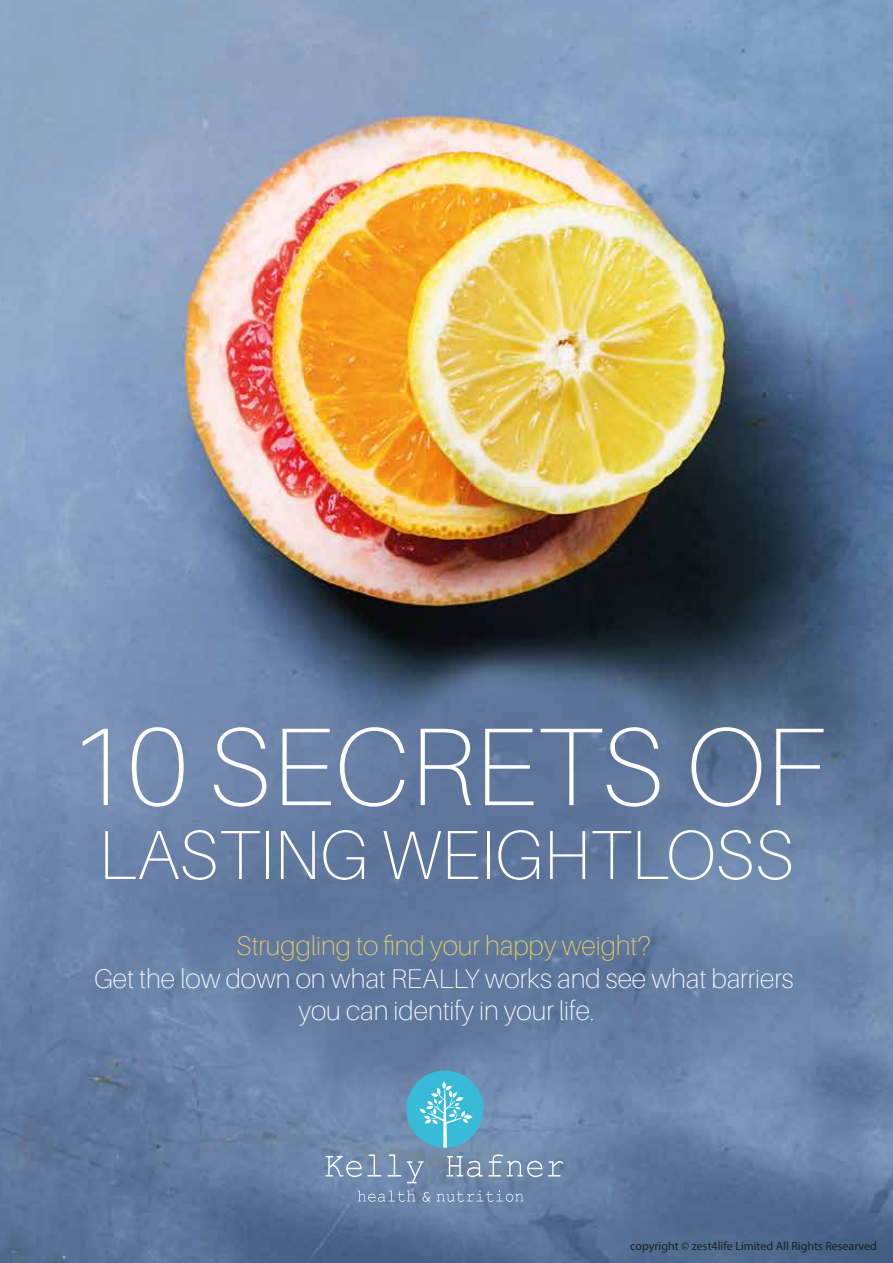
<style>
.page{position:relative;width:893px;height:1263px;background:#fff}
.page>*{position:absolute;margin:0;border:0;box-sizing:border-box;transform-origin:0 0}
.t1{font:100 110.7px "Aileron";color:#fff}
.t2{font:100 69.45px "Aileron";color:#fff}
.t3{font:100 27px/32.4px "Aileron";color:#fff;text-align:center}
.t4{font:100 27px "Aileron";color:#e9d161}
.t5{font:12px "Myriad Pro";color:#1d1d1b}
</style>
<div class="page">
<img style="left:0;top:0;width:893px;height:1263px">
<div style="left:406px;top:1070px;width:77px;height:78px;background:#38bbd8;border-radius:50%"></div>
<svg style="left:464px;top:1114px;width:9px;height:5px"></svg>
<svg style="left:420px;top:1081px;width:49px;height:67px"></svg>
<svg style="left:326px;top:1154px;width:55px;height:23px"></svg>
<svg style="left:387px;top:1154px;width:14px;height:22px"></svg>
<svg style="left:407px;top:1161px;width:17px;height:22px"></svg>
<svg style="left:446px;top:1154px;width:96px;height:23px;background:#8a9fb8"></svg>
<svg style="left:548px;top:1161px;width:15px;height:15px"></svg>
<svg style="left:358px;top:1190px;width:57px;height:12px"></svg>
<svg style="left:437px;top:1190px;width:86px;height:12px"></svg>
<svg style="left:422px;top:1192px;width:8px;height:10px"></svg>
<h1 class="t1" style="left:68px;top:706px;width:759px">10 SECRETS OF</h1>
<h2 class="t2" style="left:99px;top:817px;width:697px">LASTING WEIGHTLOSS</h2>
<p class="t4" style="left:236px;top:931px;width:416px">Struggling to find your happy weight?</p>
<p class="t3" style="left:94px;top:962px;width:701px">Get the low down on what REALLY works and see what barriers you can identify in your life.</p>
<p class="t5" style="left:630px;top:1238px;width:248px">copyright © zest4life Limited All Rights Researved</p>
</div>
